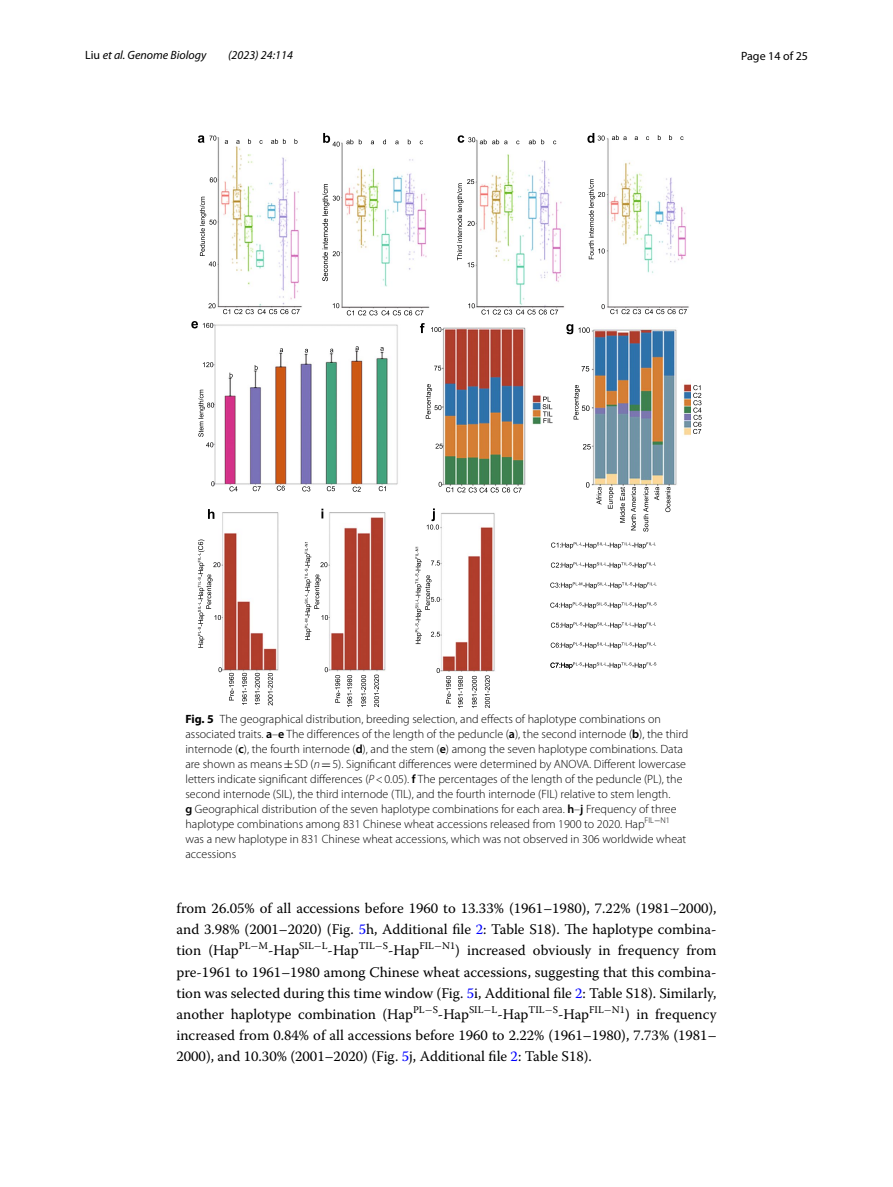
<style>
.page{position:relative;width:893px;height:1187px;background:#fff}
.page>*{position:absolute;margin:0;border:0;box-sizing:border-box;transform-origin:0 0}
.t1{font:14.7px/21.3px "Warnock Pro";color:#000;text-align:justify}
.t2{font:300 12px/15px "Myriad Pro";color:#000}
.t3{font:italic 12px "Myriad Pro";color:#000}
.t4{font:12px "Myriad Pro";color:#000}
.s1{font-style:normal}
.s2{font-weight:700}
.s3{font-weight:600}
.s4{font-family:"MTSY";font-weight:400}
.s5{font-style:italic}
.s6{color:#00f}
</style>
<div class="page">
<img style="left:214px;top:137px;width:477px;height:534px">
<svg style="left:225px;top:140px;width:3px;height:4px"></svg>
<svg style="left:236px;top:140px;width:4px;height:4px"></svg>
<svg style="left:248px;top:139px;width:3px;height:5px"></svg>
<svg style="left:260px;top:140px;width:3px;height:4px"></svg>
<svg style="left:271px;top:139px;width:15px;height:5px"></svg>
<svg style="left:294px;top:139px;width:3px;height:5px"></svg>
<svg style="left:210px;top:177px;width:7px;height:5px"></svg>
<svg style="left:208px;top:303px;width:8px;height:5px"></svg>
<svg style="left:200px;top:197px;width:16px;height:69px"></svg>
<svg style="left:223px;top:309px;width:77px;height:5px"></svg>
<svg style="left:346px;top:139px;width:7px;height:5px"></svg>
<svg style="left:359px;top:139px;width:3px;height:5px"></svg>
<svg style="left:383px;top:139px;width:3px;height:5px"></svg>
<svg style="left:395px;top:141px;width:4px;height:3px"></svg>
<svg style="left:408px;top:139px;width:3px;height:5px"></svg>
<svg style="left:333px;top:303px;width:6px;height:5px"></svg>
<svg style="left:322px;top:184px;width:18px;height:97px"></svg>
<svg style="left:347px;top:310px;width:76px;height:5px"></svg>
<svg style="left:529px;top:139px;width:15px;height:5px"></svg>
<svg style="left:468px;top:303px;width:7px;height:5px"></svg>
<svg style="left:457px;top:179px;width:18px;height:88px"></svg>
<svg style="left:481px;top:309px;width:77px;height:5px"></svg>
<svg style="left:612px;top:135px;width:15px;height:5px"></svg>
<svg style="left:635px;top:136px;width:3px;height:4px"></svg>
<svg style="left:646px;top:136px;width:3px;height:4px"></svg>
<svg style="left:658px;top:135px;width:3px;height:5px"></svg>
<svg style="left:669px;top:135px;width:3px;height:5px"></svg>
<svg style="left:680px;top:136px;width:3px;height:4px"></svg>
<svg style="left:589px;top:179px;width:16px;height:80px"></svg>
<svg style="left:601px;top:304px;width:86px;height:10px"></svg>
<svg style="left:230px;top:372px;width:3px;height:5px"></svg>
<svg style="left:255px;top:365px;width:3px;height:5px"></svg>
<svg style="left:280px;top:348px;width:3px;height:4px"></svg>
<svg style="left:330px;top:348px;width:3px;height:4px"></svg>
<svg style="left:355px;top:346px;width:4px;height:4px"></svg>
<svg style="left:380px;top:347px;width:4px;height:4px"></svg>
<svg style="left:229px;top:486px;width:9px;height:5px"></svg>
<svg style="left:253px;top:486px;width:8px;height:5px"></svg>
<svg style="left:327px;top:486px;width:8px;height:5px"></svg>
<svg style="left:277px;top:485px;width:8px;height:5px"></svg>
<svg style="left:302px;top:486px;width:8px;height:5px"></svg>
<svg style="left:379px;top:486px;width:7px;height:5px"></svg>
<svg style="left:353px;top:486px;width:8px;height:5px"></svg>
<svg style="left:203px;top:362px;width:10px;height:5px"></svg>
<svg style="left:198px;top:390px;width:16px;height:57px"></svg>
<svg style="left:211px;top:481px;width:3px;height:5px"></svg>
<svg style="left:543px;top:396px;width:10px;height:27px"></svg>
<svg style="left:439px;top:482px;width:83px;height:10px"></svg>
<svg style="left:435px;top:443px;width:8px;height:5px"></svg>
<svg style="left:426px;top:384px;width:15px;height:34px"></svg>
<svg style="left:434px;top:365px;width:7px;height:5px"></svg>
<svg style="left:431px;top:327px;width:10px;height:5px"></svg>
<svg style="left:693px;top:385px;width:9px;height:49px"></svg>
<svg style="left:596px;top:487px;width:5px;height:17px"></svg>
<svg style="left:608px;top:487px;width:6px;height:21px"></svg>
<svg style="left:620px;top:487px;width:5px;height:35px"></svg>
<svg style="left:631px;top:487px;width:5px;height:43px"></svg>
<svg style="left:643px;top:487px;width:5px;height:44px"></svg>
<svg style="left:654px;top:487px;width:5px;height:13px"></svg>
<svg style="left:665px;top:487px;width:5px;height:25px"></svg>
<svg style="left:586px;top:482px;width:3px;height:5px"></svg>
<svg style="left:583px;top:444px;width:8px;height:5px"></svg>
<svg style="left:574px;top:385px;width:15px;height:34px"></svg>
<svg style="left:582px;top:366px;width:7px;height:5px"></svg>
<svg style="left:229px;top:672px;width:5px;height:28px"></svg>
<svg style="left:242px;top:672px;width:5px;height:32px"></svg>
<svg style="left:255px;top:672px;width:5px;height:32px"></svg>
<svg style="left:268px;top:673px;width:5px;height:32px"></svg>
<svg style="left:218px;top:667px;width:4px;height:5px"></svg>
<svg style="left:198px;top:539px;width:23px;height:108px"></svg>
<svg style="left:335px;top:675px;width:5px;height:27px"></svg>
<svg style="left:347px;top:675px;width:5px;height:32px"></svg>
<svg style="left:361px;top:675px;width:5px;height:32px"></svg>
<svg style="left:374px;top:674px;width:5px;height:33px"></svg>
<svg style="left:325px;top:667px;width:3px;height:5px"></svg>
<svg style="left:305px;top:542px;width:23px;height:98px"></svg>
<svg style="left:446px;top:676px;width:5px;height:27px"></svg>
<svg style="left:458px;top:675px;width:5px;height:32px"></svg>
<svg style="left:472px;top:675px;width:5px;height:32px"></svg>
<svg style="left:485px;top:675px;width:5px;height:33px"></svg>
<svg style="left:437px;top:668px;width:3px;height:5px"></svg>
<svg style="left:415px;top:547px;width:25px;height:97px"></svg>
<svg style="left:208px;top:509px;width:6px;height:10px"></svg>
<svg style="left:321px;top:508px;width:2px;height:10px"></svg>
<svg style="left:427px;top:508px;width:12px;height:21px"></svg>
<svg style="left:198px;top:135px;width:18px;height:8px"></svg>
<svg style="left:323px;top:133px;width:17px;height:14px"></svg>
<svg style="left:458px;top:135px;width:49px;height:9px"></svg>
<svg style="left:587px;top:133px;width:18px;height:10px"></svg>
<svg style="left:191px;top:321px;width:22px;height:7px"></svg>
<svg style="left:420px;top:323px;width:5px;height:10px"></svg>
<svg style="left:566px;top:324px;width:24px;height:10px"></svg>
<svg style="left:550px;top:542px;width:106px;height:127px"></svg>
<p class="t3" style="left:85px;top:48px;width:123px"><span class="s1">Liu</span> et al. Genome Biology</p>
<p class="t3" style="left:228px;top:48px;width:66px">(2023) 24:114</p>
<p class="t4" style="left:741px;top:48px;width:68px">Page 14 of 25</p>
<p class="t2" style="left:185px;top:711px;width:504px"><span class="s2">Fig. 5</span> The geographical distribution, breeding selection, and effects of haplotype combinations on associated traits. <span class="s3">a</span>–<span class="s3">e</span> The differences of the length of the peduncle (<span class="s3">a</span>), the second internode (<span class="s3">b</span>), the third internode (<span class="s3">c</span>), the fourth internode (<span class="s3">d</span>), and the stem (<span class="s3">e</span>) among the seven haplotype combinations. Data are shown as means<span class="s4">±</span>SD (<span class="s5">n</span><span class="s4">=</span>5). Significant differences were determined by ANOVA. Different lowercase letters indicate significant differences (<span class="s5">P</span>&lt;0.05). <span class="s3">f</span> The percentages of the length of the peduncle (PL), the second internode (SIL), the third internode (TIL), and the fourth internode (FIL) relative to stem length.<br><span class="s3">g</span> Geographical distribution of the seven haplotype combinations for each area. <span class="s3">h</span>–<span class="s3">j</span> Frequency of three haplotype combinations among 831 Chinese wheat accessions released from 1900 to 2020. Hap<sup>FIL</sup><sup>−</sup><sup>N1 </sup>was a new haplotype in 831 Chinese wheat accessions, which was not observed in 306 worldwide wheat accessions</p>
<p class="t1" style="left:176px;top:897px;width:542px">from 26.05% of all accessions before 1960 to 13.33% (1961–1980), 7.22% (1981–2000), and 3.98% (2001–2020) (Fig. <span class="s6">5</span>h, Additional file <span class="s6">2</span>: Table S18). The haplotype combina&shy;tion (Hap<sup>PL</sup><sup>−</sup><sup>M</sup>-Hap<sup>SIL</sup><sup>−</sup><sup>L</sup>-Hap<sup>TIL</sup><sup>−</sup><sup>S</sup>-Hap<sup>FIL</sup><sup>−</sup><sup>N1</sup>) increased obviously in frequency from pre-1961 to 1961–1980 among Chinese wheat accessions, suggesting that this combina&shy;tion was selected during this time window (Fig. <span class="s6">5</span>i, Additional file <span class="s6">2</span>: Table S18). Similarly, another haplotype combination (Hap<sup>PL</sup><sup>−</sup><sup>S</sup>-Hap<sup>SIL</sup><sup>−</sup><sup>L</sup>-Hap<sup>TIL</sup><sup>−</sup><sup>S</sup>-Hap<sup>FIL</sup><sup>−</sup><sup>N1</sup>) in frequency increased from 0.84% of all accessions before 1960 to 2.22% (1961–1980), 7.73% (1981– 2000), and 10.30% (2001–2020) (Fig. <span class="s6">5</span>j, Additional file <span class="s6">2</span>: Table S18).</p>
</div>
